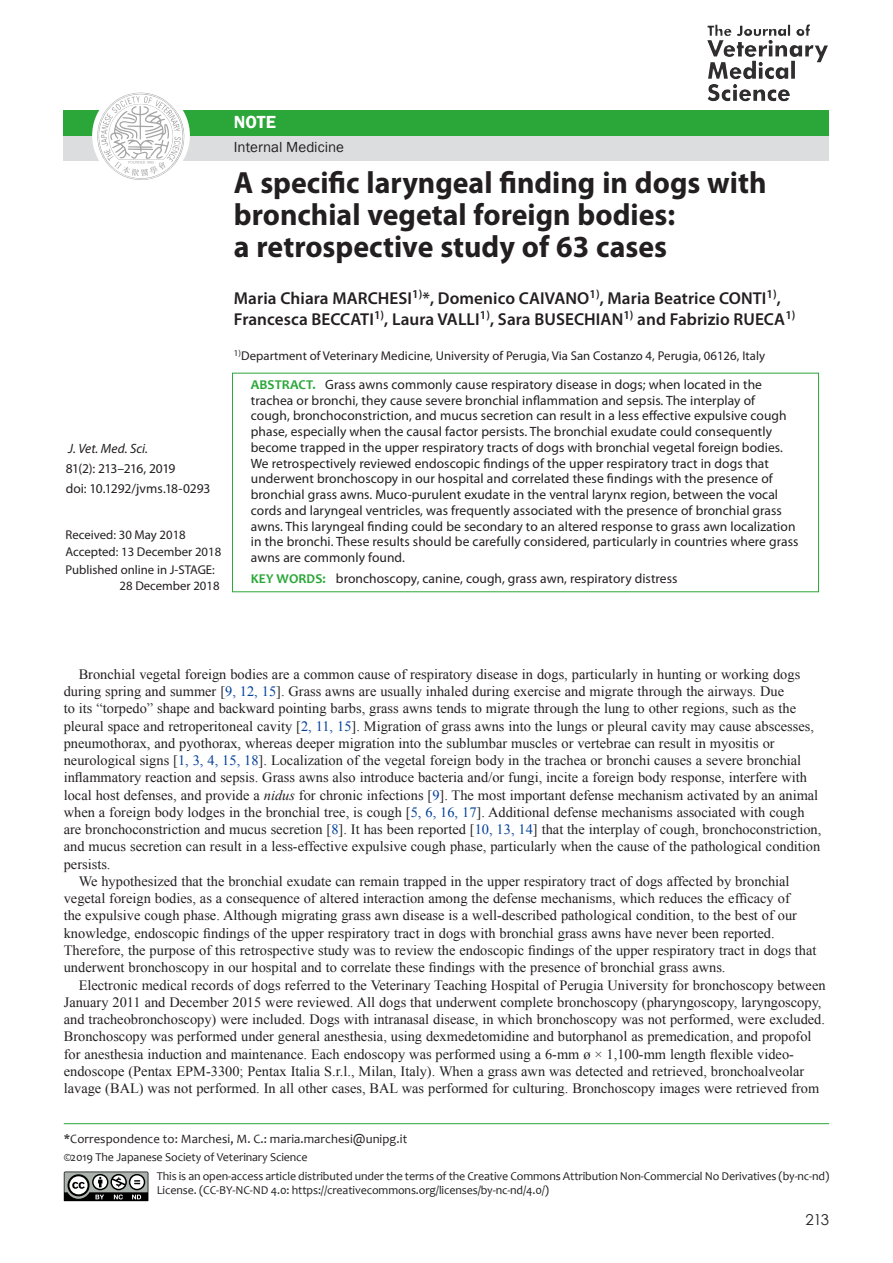
<style>
.page{position:relative;width:893px;height:1263px;background:#fff}
.page>*{position:absolute;margin:0;border:0;box-sizing:border-box;transform-origin:0 0}
.t1{font:700 30.75px/32.2px "Myriad Pro";color:#231f20}
.t2{font:600 18px "Franklin Gothic";color:#fff}
.t3{font:600 17.25px/21px "Myriad Pro";letter-spacing:.005em;color:#231f20}
.t4{font:15px "Franklin Gothic";color:#231f20}
.t5{font:15px "Century Gothic";color:#231f20}
.t6{font:14.25px "Times New Roman";color:#231f20}
.t7{font:13.5px/15.8px "Myriad Pro";letter-spacing:.005em;color:#231f20}
.t8{font:13.5px/20px "Myriad Pro";letter-spacing:-.02em;color:#231f20}
.t9{font:italic 13.5px "Myriad Pro";color:#231f20}
.t10{font:12.75px/17.9px "Myriad Pro";color:#231f20}
.t11{font:12.75px "Candara";letter-spacing:.005em;color:#231f20}
.t12{font:12px/20px "Candara";letter-spacing:-.01em;color:#231f20}
.s1{font-family:"Candara";font-weight:700;color:#2aa738}
.s2{color:#003f98}
.s3{font-style:italic}
</style>
<div class="page">
<hr style="left:64px;top:1123px;width:765px;height:1px;background:#2aa738">
<div style="left:64px;top:136px;width:765px;height:25px;background:#dcdddf"></div>
<div style="left:64px;top:111px;width:765px;height:25px;background:#2aa738"></div>
<div style="left:92px;top:87px;width:98px;height:97px;background:#fff;border-radius:50%"></div>
<svg style="left:94px;top:92px;width:93px;height:88px"></svg>
<img style="left:707px;top:24px;width:106px;height:33px">
<svg style="left:64px;top:1171px;width:84px;height:30px"></svg>
<p class="t9" style="left:68px;top:440px;width:81px">J. Vet. Med. Sci.</p>
<p class="t8" style="left:66px;top:458px;width:146px">81(2): 213–216, 2019<br>doi: 10.1292/jvms.18-0293</p>
<p class="t10" style="left:66px;top:525px;width:157px">Received: 30 May 2018<br>Accepted: 13 December 2018<br>Published online in J-STAGE:</p>
<p class="t10" style="left:120px;top:577px;width:102px">28 December 2018</p>
<p class="t2" style="left:234px;top:111px;width:44px">NOTE</p>
<p class="t4" style="left:234px;top:138px;width:112px">Internal Medicine</p>
<h1 class="t1" style="left:234px;top:165px;width:534px">A specific laryngeal finding in dogs with bronchial vegetal foreign bodies:<br>a retrospective study of 63 cases</h1>
<p class="t3" style="left:234px;top:287px;width:563px">Maria Chiara MARCHESI<sup>1)</sup>*, Domenico CAIVANO<sup>1)</sup>, Maria Beatrice CONTI<sup>1)</sup>,<br>Francesca BECCATI<sup>1)</sup>, Laura VALLI<sup>1)</sup>, Sara BUSECHIAN<sup>1)</sup> and Fabrizio RUECA<sup>1)</sup></p>
<p class="t10" style="left:234px;top:347px;width:533px"><sup>1)</sup>Department of Veterinary Medicine, University of Perugia, Via San Costanzo 4, Perugia, 06126, Italy</p>
<p class="t7" style="left:251px;top:376px;width:549px"><span class="s1">ABSTRACT.</span> Grass awns commonly cause respiratory disease in dogs; when located in the trachea or bronchi, they cause severe bronchial inflammation and sepsis. The interplay of<br>cough, bronchoconstriction, and mucus secretion can result in a less effective expulsive cough phase, especially when the causal factor persists. The bronchial exudate could consequently become trapped in the upper respiratory tracts of dogs with bronchial vegetal foreign bodies.<br>We retrospectively reviewed endoscopic findings of the upper respiratory tract in dogs that underwent bronchoscopy in our hospital and correlated these findings with the presence of bronchial grass awns. Muco-purulent exudate in the ventral larynx region, between the vocal cords and laryngeal ventricles, was frequently associated with the presence of bronchial grass awns. This laryngeal finding could be secondary to an altered response to grass awn localization in the bronchi. These results should be carefully considered, particularly in countries where grass awns are commonly found.</p>
<p class="t7" style="left:251px;top:570px;width:428px"><span class="s1">KEY WORDS:</span> bronchoscopy, canine, cough, grass awn, respiratory distress</p>
<p class="t6" style="left:79px;top:664px;width:723px">Bronchial vegetal foreign bodies are a common cause of respiratory disease in dogs, particularly in hunting or working dogs</p>
<p class="t6" style="left:64px;top:682px;width:722px">during spring and summer [<span class="s2">9, 12, 15</span>]. Grass awns are usually inhaled during exercise and migrate through the airways. Due</p>
<p class="t6" style="left:64px;top:699px;width:734px">to its “torpedo” shape and backward pointing barbs, grass awns tends to migrate through the lung to other regions, such as the</p>
<p class="t6" style="left:64px;top:716px;width:752px">pleural space and retroperitoneal cavity [<span class="s2">2, 11, 15</span>]. Migration of grass awns into the lungs or pleural cavity may cause abscesses,</p>
<p class="t6" style="left:64px;top:733px;width:712px">pneumothorax, and pyothorax, whereas deeper migration into the sublumbar muscles or vertebrae can result in myositis or</p>
<p class="t6" style="left:64px;top:751px;width:739px">neurological signs [<span class="s2">1, 3, 4, 15, 18</span>]. Localization of the vegetal foreign body in the trachea or bronchi causes a severe bronchial</p>
<p class="t6" style="left:64px;top:768px;width:745px">inflammatory reaction and sepsis. Grass awns also introduce bacteria and/or fungi, incite a foreign body response, interfere with</p>
<p class="t6" style="left:64px;top:785px;width:756px">local host defenses, and provide a <span class="s3">nidus</span> for chronic infections [<span class="s2">9</span>]. The most important defense mechanism activated by an animal</p>
<p class="t6" style="left:64px;top:802px;width:742px">when a foreign body lodges in the bronchial tree, is cough [<span class="s2">5, 6, 16, 17</span>]. Additional defense mechanisms associated with cough</p>
<p class="t6" style="left:64px;top:820px;width:759px">are bronchoconstriction and mucus secretion [<span class="s2">8</span>]. It has been reported [<span class="s2">10, 13, 14</span>] that the interplay of cough, bronchoconstriction,</p>
<p class="t6" style="left:64px;top:837px;width:758px">and mucus secretion can result in a less-effective expulsive cough phase, particularly when the cause of the pathological condition</p>
<p class="t6" style="left:64px;top:854px;width:48px">persists.</p>
<p class="t6" style="left:79px;top:871px;width:712px">We hypothesized that the bronchial exudate can remain trapped in the upper respiratory tract of dogs affected by bronchial</p>
<p class="t6" style="left:64px;top:889px;width:727px">vegetal foreign bodies, as a consequence of altered interaction among the defense mechanisms, which reduces the efficacy of</p>
<p class="t6" style="left:64px;top:906px;width:735px">the expulsive cough phase. Although migrating grass awn disease is a well-described pathological condition, to the best of our</p>
<p class="t6" style="left:64px;top:923px;width:712px">knowledge, endoscopic findings of the upper respiratory tract in dogs with bronchial grass awns have never been reported.</p>
<p class="t6" style="left:64px;top:941px;width:754px">Therefore, the purpose of this retrospective study was to review the endoscopic findings of the upper respiratory tract in dogs that</p>
<p class="t6" style="left:64px;top:958px;width:663px">underwent bronchoscopy in our hospital and to correlate these findings with the presence of bronchial grass awns.</p>
<p class="t6" style="left:79px;top:975px;width:748px">Electronic medical records of dogs referred to the Veterinary Teaching Hospital of Perugia University for bronchoscopy between</p>
<p class="t6" style="left:64px;top:992px;width:759px">January 2011 and December 2015 were reviewed. All dogs that underwent complete bronchoscopy (pharyngoscopy, laryngoscopy,</p>
<p class="t6" style="left:64px;top:1010px;width:763px">and tracheobronchoscopy) were included. Dogs with intranasal disease, in which bronchoscopy was not performed, were excluded.</p>
<p class="t6" style="left:64px;top:1027px;width:749px">Bronchoscopy was performed under general anesthesia, using dexmedetomidine and butorphanol as premedication, and propofol</p>
<p class="t6" style="left:64px;top:1044px;width:732px">for anesthesia induction and maintenance. Each endoscopy was performed using a 6-mm ø × 1,100-mm length flexible video-</p>
<p class="t6" style="left:64px;top:1061px;width:742px">endoscope (Pentax EPM-3300; Pentax Italia S.r.l., Milan, Italy). When a grass awn was detected and retrieved, bronchoalveolar</p>
<p class="t6" style="left:64px;top:1079px;width:757px">lavage (BAL) was not performed. In all other cases, BAL was performed for culturing. Bronchoscopy images were retrieved from</p>
<p class="t11" style="left:64px;top:1130px;width:345px">*Correspondence to: Marchesi, M. C.: maria.marchesi@unipg.it</p>
<p class="t12" style="left:157px;top:1146px;width:674px;text-indent:-93px">©2019 The Japanese Society of Veterinary Science<br>This is an open-access article distributed under the terms of the Creative Commons Attribution Non-Commercial No Derivatives (by-nc-nd)</p>
<p class="t12" style="left:157px;top:1180px;width:394px">License. (CC-BY-NC-ND 4.0: https://creativecommons.org/licenses/by-nc-nd/4.0/)</p>
<p class="t5" style="left:806px;top:1209px;width:25px">213</p>
</div>
